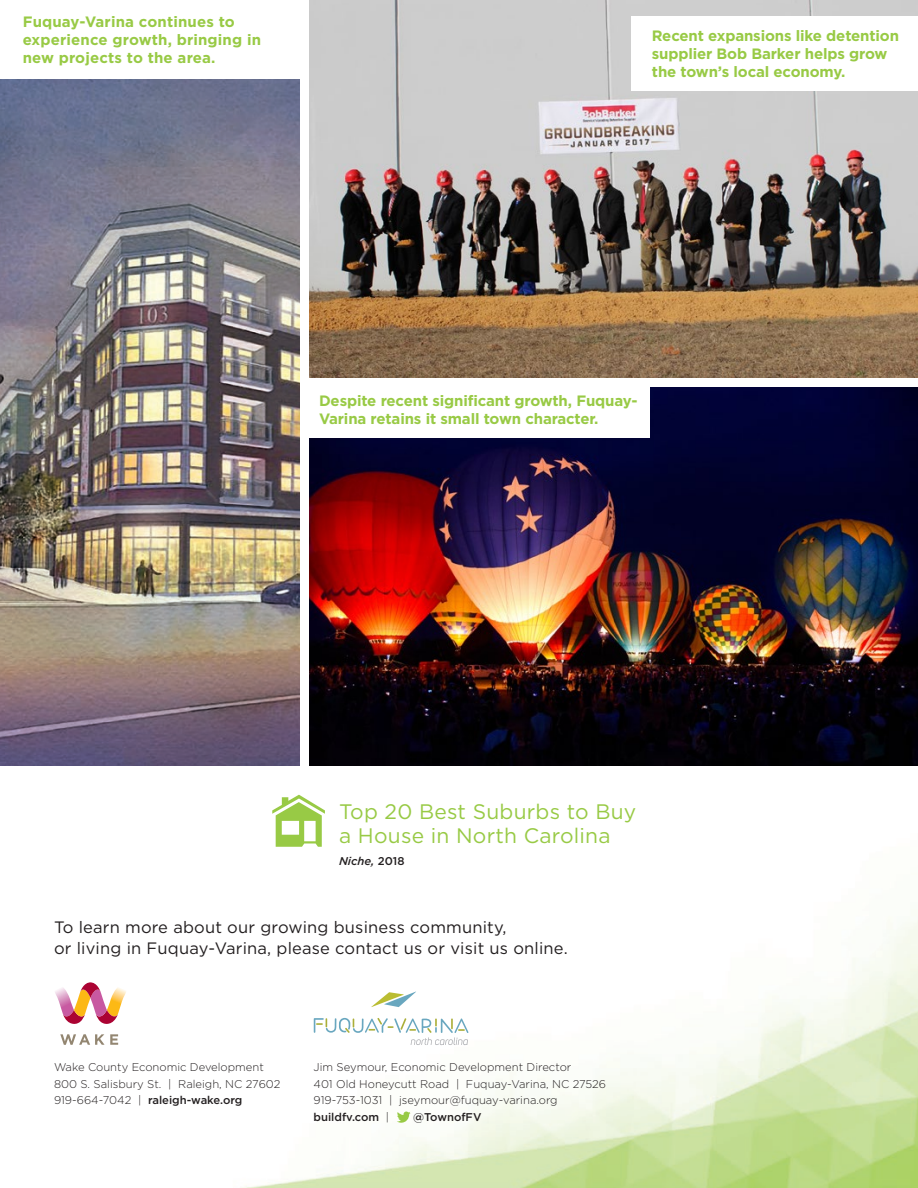
<style>
.page{position:relative;width:918px;height:1188px;background:#fff}
.page>*{position:absolute;margin:0;border:0;box-sizing:border-box;transform-origin:0 0}
.t1{font:21px/24.2px "Gotham";letter-spacing:.01em;color:#98ca45}
.t2{font:16.5px/20.2px "Gotham";letter-spacing:.01em;color:#231f20}
.t3{font:700 15px/18px "Gotham";letter-spacing:-.01em;color:#98ca45}
.t4{font:700 15px/18px "Gotham";letter-spacing:.01em;color:#98ca45}
.t5{font:300 11.25px/16.5px "Gotham";color:#231f20}
.t6{font:500 11.25px "Gotham";color:#231f20}
.t7{font:italic 500 11.25px "Gotham";color:#231f20}
.s1{font-style:normal}
.s2{font-weight:500}
.s3{font-weight:300}
</style>
<div class="page">
<img style="left:118px;top:794px;width:800px;height:394px">
<img style="left:309px;top:387px;width:609px;height:378px">
<img style="left:0;top:79px;width:299px;height:686px">
<svg style="left:60px;top:1034px;width:58px;height:11px"></svg>
<svg style="left:55px;top:982px;width:73px;height:42px"></svg>
<img style="left:309px;top:0;width:609px;height:378px">
<div style="left:303px;top:380px;width:347px;height:57px;background:#fff"></div>
<div style="left:632px;top:16px;width:286px;height:75px;background:#fff"></div>
<svg style="left:272px;top:795px;width:53px;height:52px"></svg>
<svg style="left:371px;top:992px;width:45px;height:15px"></svg>
<svg style="left:314px;top:1018px;width:154px;height:27px"></svg>
<svg style="left:397px;top:1112px;width:14px;height:11px"></svg>
<p class="t4" style="left:23px;top:12px;width:240px">Fuquay-Varina continues to experience growth, bringing in new projects to the area.</p>
<p class="t3" style="left:652px;top:26px;width:249px">Recent expansions like detention supplier Bob Barker helps grow the town’s local economy.</p>
<p class="t3" style="left:319px;top:391px;width:320px">Despite recent significant growth, Fuquay-<br>Varina retains it small town character.</p>
<p class="t1" style="left:339px;top:799px;width:299px">Top 20 Best Suburbs to Buy a House in North Carolina</p>
<p class="t7" style="left:339px;top:855px;width:67px">Niche, <span class="s1">2018</span></p>
<p class="t2" style="left:54px;top:917px;width:515px">To learn more about our growing business community,<br>or living in Fuquay-Varina, please contact us or visit us online.</p>
<p class="t5" style="left:54px;top:1059px;width:228px">Wake County Economic Development<br>800 S. Salisbury St. | Raleigh, NC 27602<br>919-664-7042 | <span class="s2">raleigh-wake.org</span></p>
<p class="t5" style="left:314px;top:1059px;width:294px">Jim Seymour, Economic Development Director<br>401 Old Honeycutt Road | Fuquay-Varina, NC 27526<br>919-753-1031 | jseymour@fuquay-varina.org</p>
<p class="t6" style="left:314px;top:1110px;width:77px">buildfv.com <span class="s3">|</span></p>
<p class="t6" style="left:413px;top:1111px;width:70px">@TownofFV</p>
</div>
